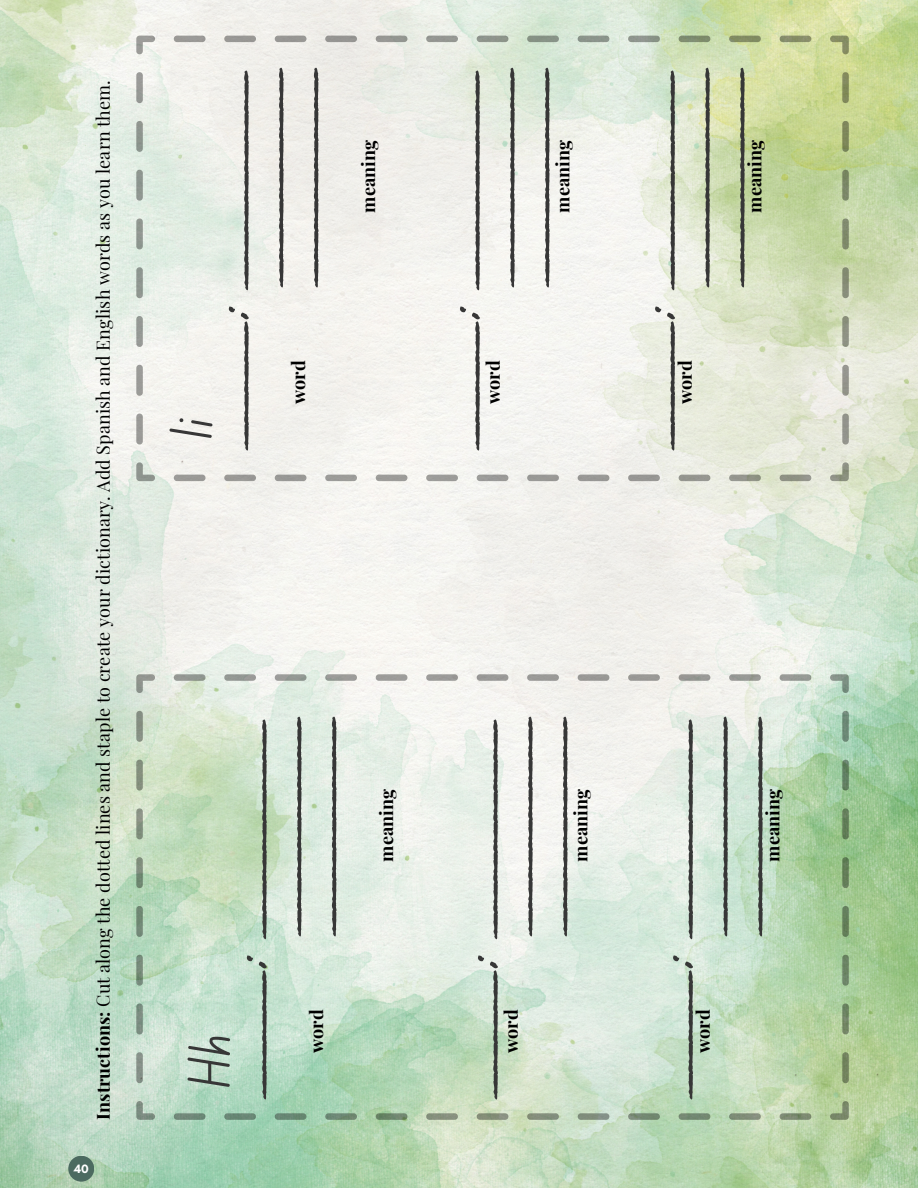
<style>
.page{position:relative;width:918px;height:1188px;background:#fff}
.page>*{position:absolute;margin:0;border:0;box-sizing:border-box;transform-origin:0 0}
.t1{font:60.45px "Canva School Font";color:#373737}
.t2{font:57.45px/125.4px "Homemade Apple";color:#373737;text-align:right}
.t3{font:18px "Playfair Display";letter-spacing:.005em;color:#000}
.t4{font:700 18px "Playfair Display";letter-spacing:.005em;color:#000}
.t5{font:700 12.45px "Glacial Indifference";color:#fff}
.s1{font-weight:700}
</style>
<div class="page">
<img style="left:0;top:0;width:918px;height:1188px">
<svg style="left:830px;top:1101px;width:19px;height:19px"></svg>
<svg style="left:174px;top:1113px;width:637px;height:7px;background:#93ab92"></svg>
<svg style="left:136px;top:1101px;width:19px;height:19px"></svg>
<svg style="left:136px;top:711px;width:7px;height:372px;background:#9aae9b"></svg>
<svg style="left:136px;top:674px;width:19px;height:19px"></svg>
<svg style="left:174px;top:674px;width:637px;height:7px"></svg>
<svg style="left:830px;top:674px;width:19px;height:19px"></svg>
<svg style="left:842px;top:711px;width:7px;height:372px;background:#809f77"></svg>
<svg style="left:830px;top:462px;width:19px;height:19px"></svg>
<svg style="left:174px;top:475px;width:637px;height:6px;background:#b9b9b4"></svg>
<svg style="left:136px;top:462px;width:19px;height:19px"></svg>
<svg style="left:136px;top:72px;width:7px;height:373px;background:#b6bbb6"></svg>
<svg style="left:136px;top:36px;width:19px;height:18px"></svg>
<svg style="left:174px;top:36px;width:637px;height:6px;background:#adb3a4"></svg>
<svg style="left:830px;top:36px;width:19px;height:18px"></svg>
<svg style="left:842px;top:72px;width:7px;height:373px;background:#a5ad8d"></svg>
<div style="left:68px;top:1156px;width:26px;height:26px;background:#4c6a60;border-radius:50%"></div>
<p class="t3" style="left:90px;top:1120px;width:1041px;rotate:-90deg"><span class="s1">Instructions:</span> Cut along the dotted lines and staple to create your dictionary. Add Spanish and English words as you learn them.</p>
<p class="t5" style="left:74px;top:1161px;width:17px">40</p>
<p class="t1" style="left:165px;top:438px;width:22px;rotate:-90deg">Ii</p>
<p class="t2" style="left:165px;top:438px;width:385px;rotate:-90deg">____: _______</p>
<p class="t2" style="left:200px;top:275px;width:225px;rotate:-90deg">_______</p>
<p class="t2" style="left:235px;top:275px;width:225px;rotate:-90deg">_______</p>
<p class="t4" style="left:286px;top:404px;width:45px;rotate:-90deg">word</p>
<p class="t4" style="left:356px;top:213px;width:74px;rotate:-90deg">meaning</p>
<p class="t1" style="left:183px;top:1087px;width:55px;rotate:-90deg">Hh</p>
<p class="t2" style="left:183px;top:1087px;width:385px;rotate:-90deg">____: _______</p>
<p class="t2" style="left:218px;top:924px;width:225px;rotate:-90deg">_______</p>
<p class="t2" style="left:253px;top:924px;width:225px;rotate:-90deg">_______</p>
<p class="t4" style="left:304px;top:1053px;width:45px;rotate:-90deg">word</p>
<p class="t4" style="left:374px;top:862px;width:74px;rotate:-90deg">meaning</p>
<p class="t2" style="left:396px;top:438px;width:385px;rotate:-90deg">____: _______</p>
<p class="t2" style="left:431px;top:275px;width:225px;rotate:-90deg">_______</p>
<p class="t2" style="left:466px;top:438px;width:388px;rotate:-90deg">_______<br>____: _______</p>
<p class="t2" style="left:626px;top:275px;width:225px;rotate:-90deg">_______</p>
<p class="t2" style="left:661px;top:275px;width:225px;rotate:-90deg">_______</p>
<p class="t4" style="left:550px;top:213px;width:74px;rotate:-90deg">meaning</p>
<p class="t4" style="left:742px;top:213px;width:74px;rotate:-90deg">meaning</p>
<p class="t4" style="left:480px;top:404px;width:45px;rotate:-90deg">word</p>
<p class="t4" style="left:672px;top:404px;width:45px;rotate:-90deg">word</p>
<p class="t2" style="left:414px;top:1087px;width:385px;rotate:-90deg">____: _______</p>
<p class="t2" style="left:449px;top:924px;width:225px;rotate:-90deg">_______</p>
<p class="t2" style="left:484px;top:1087px;width:388px;rotate:-90deg">_______<br>____: _______</p>
<p class="t2" style="left:644px;top:924px;width:225px;rotate:-90deg">_______</p>
<p class="t2" style="left:679px;top:924px;width:225px;rotate:-90deg">_______</p>
<p class="t4" style="left:568px;top:862px;width:74px;rotate:-90deg">meaning</p>
<p class="t4" style="left:760px;top:862px;width:74px;rotate:-90deg">meaning</p>
<p class="t4" style="left:498px;top:1053px;width:45px;rotate:-90deg">word</p>
<p class="t4" style="left:690px;top:1053px;width:45px;rotate:-90deg">word</p>
</div>
